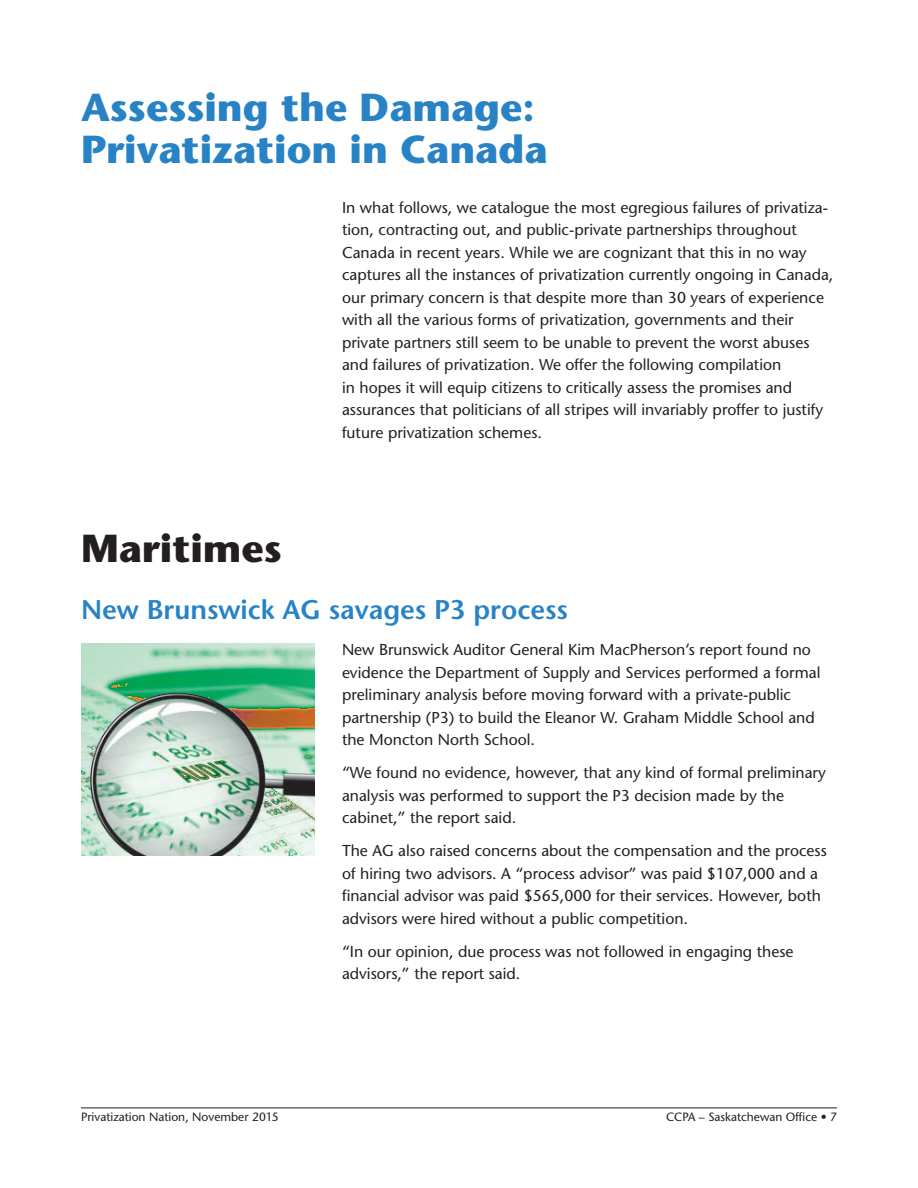
<style>
.page{position:relative;width:918px;height:1188px;background:#fff}
.page>*{position:absolute;margin:0;border:0;box-sizing:border-box;transform-origin:0 0}
.t1{font:700 39px/42px "Stone Sans";color:#2783c5}
.t2{font:700 39px "Stone Sans";color:#231f20}
.t3{font:600 27px "Stone Sans";color:#2783c5}
.t4{font:15.75px/22.5px "Stone Sans";color:#231f20}
.t5{font:12px "Stone Sans";color:#231f20}
</style>
<div class="page">
<hr style="left:81px;top:1108px;width:756px;height:1px;background:#231f20">
<img style="left:81px;top:644px;width:234px;height:212px">
<h1 class="t1" style="left:81px;top:86px;width:468px">Assessing the Damage:<br>Privatization in Canada</h1>
<p class="t4" style="left:342px;top:196px;width:493px">In what follows, we catalogue the most egregious failures of privatiza&shy;tion, contracting out, and public-private partnerships throughout Canada in recent years. While we are cognizant that this in no way captures all the instances of privatization currently ongoing in Canada, our primary concern is that despite more than 30 years of experience with all the various forms of privatization, governments and their private partners still seem to be unable to prevent the worst abuses and failures of privatization. We offer the following compilation<br>in hopes it will equip citizens to critically assess the promises and assurances that politicians of all stripes will invariably proffer to justify future privatization schemes.</p>
<h1 class="t2" style="left:81px;top:524px;width:202px">Maritimes</h1>
<h2 class="t3" style="left:81px;top:593px;width:489px">New Brunswick AG savages P3 process</h2>
<p class="t4" style="left:342px;top:638px;width:480px">New Brunswick Auditor General Kim MacPherson’s report found no evidence the Department of Supply and Services performed a formal preliminary analysis before moving forward with a private-public partnership (P3) to build the Eleanor W. Graham Middle School and the Moncton North School.</p>
<p class="t4" style="left:342px;top:761px;width:486px">“We found no evidence, however, that any kind of formal preliminary analysis was performed to support the P3 decision made by the cabinet,” the report said.</p>
<p class="t4" style="left:342px;top:839px;width:486px">The AG also raised concerns about the compensation and the process of hiring two advisors. A “process advisor” was paid $107,000 and a financial advisor was paid $565,000 for their services. However, both advisors were hired without a public competition.</p>
<p class="t4" style="left:342px;top:940px;width:453px">“In our opinion, due process was not followed in engaging these advisors,” the report said.</p>
<p class="t5" style="left:81px;top:1109px;width:199px">Privatization Nation, November 2015</p>
<p class="t5" style="left:666px;top:1109px;width:172px">CCPA – Saskatchewan Office • 7</p>
</div>
